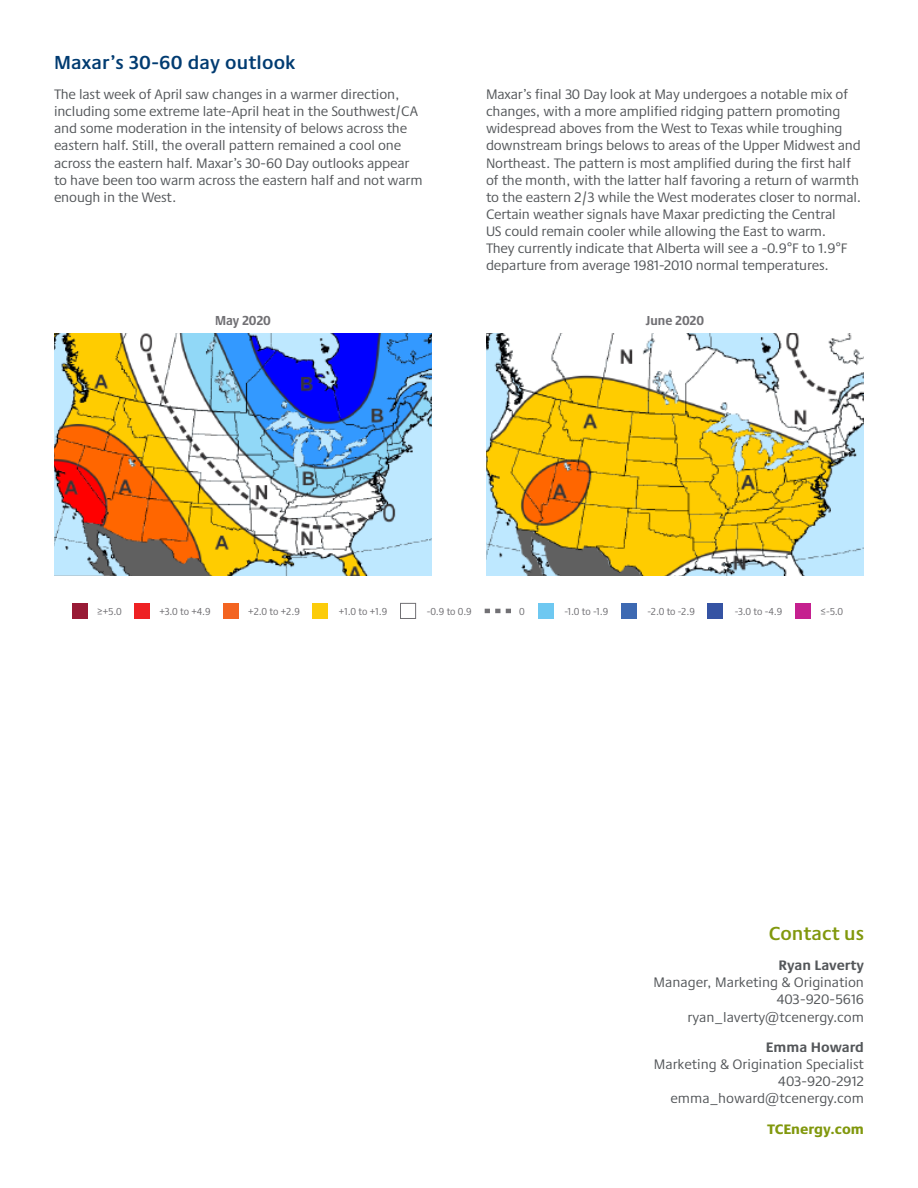
<style>
.page{position:relative;width:918px;height:1188px;background:#fff}
.page>*{position:absolute;margin:0;border:0;box-sizing:border-box;transform-origin:0 0}
.H-2{font:600 19.5px "Praxis Next";letter-spacing:.01em;color:#003b71}
.H-2-2{font:600 19.5px "Praxis Next";color:#81980d}
.Main{font:14.25px/17.1px "Praxis Next";letter-spacing:-.01em;color:#54575a;text-align:right}
.Main-2{font:800 14.25px "Praxis Next";color:#81980d}
.Figure_Text{font:700 condensed 13.5px "Praxis Next";color:#717074}
.Map_text_box{font:condensed 10.5px "Praxis Next";color:#717074}
.s1{font-weight:700}
</style>
<div class="page">
<img style="left:54px;top:333px;width:378px;height:243px">
<img style="left:486px;top:333px;width:378px;height:243px">
<div style="left:73px;top:603px;width:15px;height:15px;background:#981a35"></div>
<div style="left:135px;top:603px;width:15px;height:15px;background:#ee2123"></div>
<div style="left:223px;top:603px;width:16px;height:15px;background:#f36421"></div>
<div style="left:313px;top:603px;width:15px;height:15px;background:#fccc0a"></div>
<svg style="left:485px;top:609px;width:26px;height:4px"></svg>
<div style="left:538px;top:603px;width:15px;height:15px;background:#6ec8f1"></div>
<div style="left:621px;top:603px;width:15px;height:15px;background:#3d69b2"></div>
<div style="left:708px;top:603px;width:15px;height:15px;background:#3553a3"></div>
<div style="left:795px;top:603px;width:15px;height:15px;background:#c5208f"></div>
<div style="left:400px;top:603px;width:16px;height:16px;border:1px solid #717074"></div>
<p class="H-2" style="left:54px;top:47px;width:243px">Maxar’s 30-60 day outlook</p>
<p class="Main" style="left:54px;top:85px;width:370px;text-align:left">The last week of April saw changes in a warmer direction, including some extreme late-April heat in the Southwest/CA and some moderation in the intensity of belows across the eastern half. Still, the overall pattern remained a cool one across the eastern half. Maxar’s 30-60 Day outlooks appear to have been too warm across the eastern half and not warm enough in the West.</p>
<p class="Main" style="left:486px;top:85px;width:377px;text-align:left">Maxar’s final 30 Day look at May undergoes a notable mix of changes, with a more amplified ridging pattern promoting widespread aboves from the West to Texas while troughing downstream brings belows to areas of the Upper Midwest and Northeast. The pattern is most amplified during the first half of the month, with the latter half favoring a return of warmth to the eastern 2/3 while the West moderates closer to normal.<br>Certain weather signals have Maxar predicting the Central<br>US could remain cooler while allowing the East to warm.<br>They currently indicate that Alberta will see a -0.9°F to 1.9°F departure from average 1981-2010 normal temperatures.</p>
<p class="Figure_Text" style="left:215px;top:309px;width:57px">May 2020</p>
<p class="Figure_Text" style="left:646px;top:309px;width:60px">June 2020</p>
<p class="Map_text_box" style="left:97px;top:603px;width:26px">≥+5.0</p>
<p class="Map_text_box" style="left:159px;top:603px;width:53px">+3.0 to +4.9</p>
<p class="Map_text_box" style="left:248px;top:603px;width:53px">+2.0 to +2.9</p>
<p class="Map_text_box" style="left:339px;top:603px;width:50px">+1.0 to +1.9</p>
<p class="Map_text_box" style="left:427px;top:603px;width:47px">-0.9 to 0.9</p>
<p class="Map_text_box" style="left:519px;top:603px;width:7px">0</p>
<p class="Map_text_box" style="left:564px;top:603px;width:45px">-1.0 to -1.9</p>
<p class="Map_text_box" style="left:648px;top:603px;width:49px">-2.0 to -2.9</p>
<p class="Map_text_box" style="left:735px;top:603px;width:49px">-3.0 to -4.9</p>
<p class="Map_text_box" style="left:820px;top:603px;width:24px">≤-5.0</p>
<p class="H-2-2" style="left:769px;top:918px;width:97px">Contact us</p>
<p class="Main" style="left:654px;top:956px;width:212px"><span class="s1">Ryan Laverty<br></span>Manager, Marketing &amp; Origination<br>403-920-5616 ryan_laverty@tcenergy.com</p>
<p class="Main" style="left:654px;top:1038px;width:212px"><span class="s1">Emma Howard<br></span>Marketing &amp; Origination Specialist<br>403-920-2912 emma_howard@tcenergy.com</p>
<p class="Main-2" style="left:767px;top:1118px;width:98px">TCEnergy.com</p>
</div>
